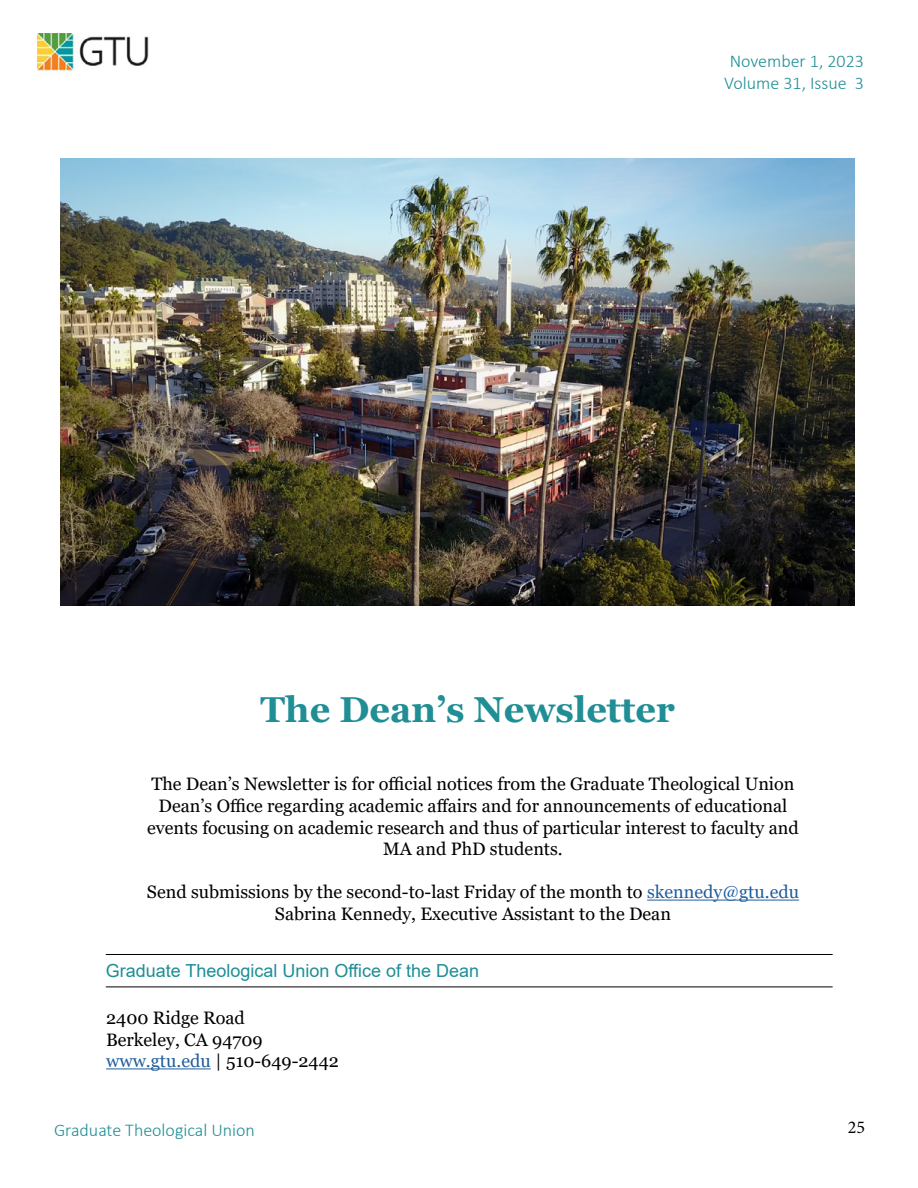
<style>
.page{position:relative;width:918px;height:1188px;background:#fff}
.page>*{position:absolute;margin:0;border:0;box-sizing:border-box;transform-origin:0 0}
.t1{font:700 36px "Georgia";color:#1f8e95}
.t2{font:18px/21.6px "Georgia";color:#000;text-align:center}
.t3{font:300 18px/21.6px "Calibri";color:#1f8e95;text-align:center}
.t4{font:18px "Arial";color:#1f8e95}
.t5{font:18px "Minion Pro";color:#000}
.s1{color:#215e9e}
</style>
<div class="page">
<hr style="left:647px;top:900px;width:152px;height:1px;background:#215e9e">
<hr style="left:106px;top:954px;width:727px;height:1px;background:#000">
<hr style="left:106px;top:987px;width:727px;height:1px;background:#000">
<hr style="left:106px;top:1068px;width:105px;height:1px;background:#215e9e">
<img style="left:60px;top:158px;width:795px;height:447px">
<img style="left:38px;top:33px;width:111px;height:41px">
<p class="t3" style="left:724px;top:51px;width:141px">November 1, 2023<br>Volume 31, Issue 3</p>
<h1 class="t1" style="left:261px;top:686px;width:416px">The Dean’s Newsletter</h1>
<p class="t2" style="left:147px;top:774px;width:653px">The Dean’s Newsletter is for official notices from the Graduate Theological Union Dean’s Office regarding academic affairs and for announcements of educational events focusing on academic research and thus of particular interest to faculty and MA and PhD students.</p>
<p class="t2" style="left:147px;top:882px;width:654px">Send submissions by the second-to-last Friday of the month to <span class="s1">skennedy@gtu.edu<br></span>Sabrina Kennedy, Executive Assistant to the Dean</p>
<p class="t4" style="left:106px;top:958px;width:375px">Graduate Theological Union Office of the Dean</p>
<p class="t2" style="left:106px;top:1008px;width:234px;text-align:left">2400 Ridge Road<br>Berkeley, CA 94709 <span class="s1">www.gtu.edu</span> | 510-649-2442</p>
<p class="t3" style="left:54px;top:1119px;width:202px">Graduate Theological Union</p>
<p class="t5" style="left:848px;top:1115px;width:19px">25</p>
</div>
